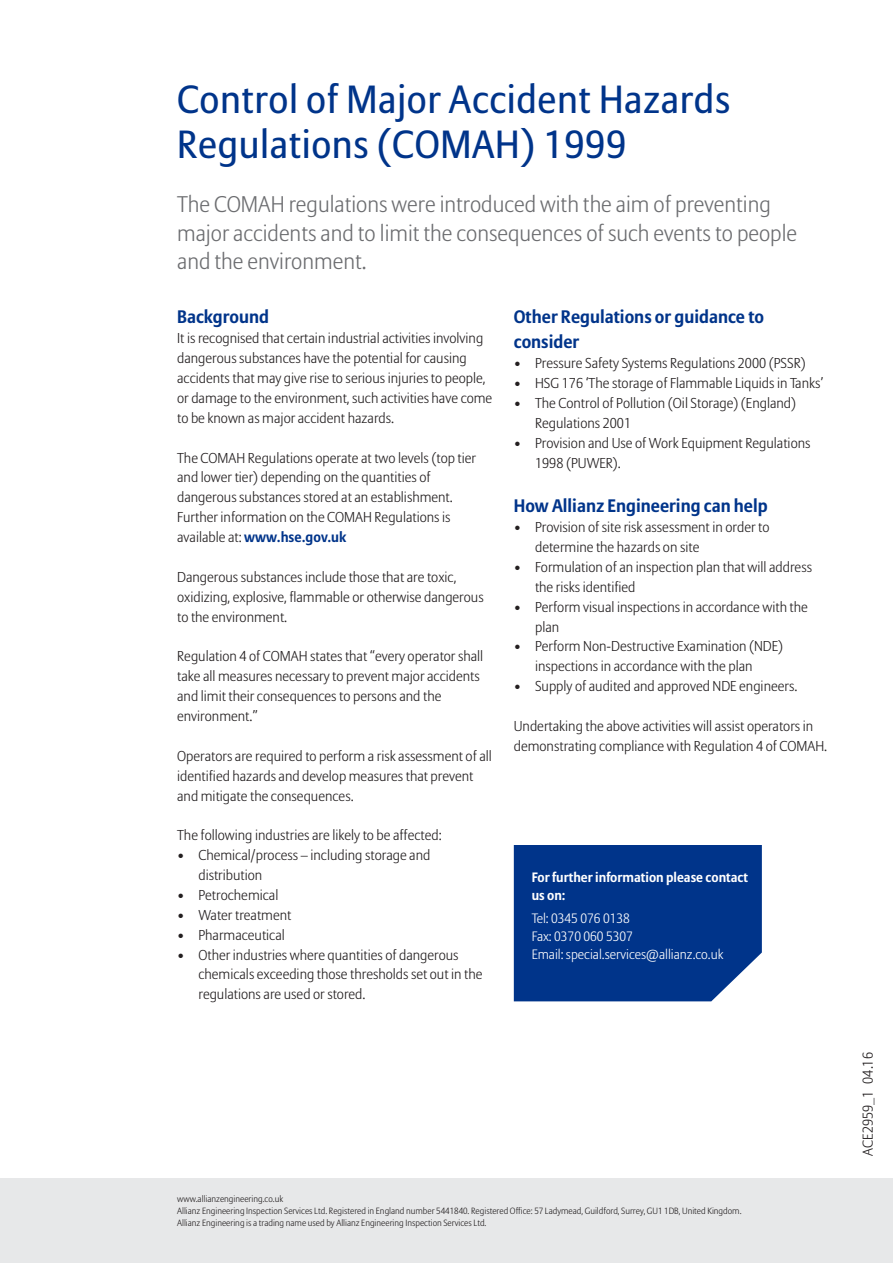
<style>
.page{position:relative;width:893px;height:1263px;background:#fff}
.page>*{position:absolute;margin:0;border:0;box-sizing:border-box;transform-origin:0 0}
.t1{font:39px/45px "Allianz Sans";letter-spacing:.015em;color:#00348a}
.t2{font:300 22.5px/28.5px "Allianz Sans";color:#6c6d70}
.t3{font:700 18px/24.9px "Allianz Sans";color:#00348a}
.t4{font:300 14.25px/20px "Allianz Sans";color:#231f20}
.t5{font:300 13.5px/18px "Allianz Sans";color:#fff}
.t6{font:700 13.5px/18px "Allianz Sans";color:#fff}
.t7{font:300 9px/12px "Allianz Sans";color:#231f20}
.s1{font-weight:700;color:#00348a}
</style>
<div class="page">
<div style="left:0;top:1178px;width:893px;height:85px;background:#e7e8e9"></div>
<div style="left:514px;top:845px;width:248px;height:156px;background:#00348a"></div>
<h1 class="t1" style="left:177px;top:80px;width:555px">Control of Major Accident Hazards<br>Regulations (COMAH) 1999</h1>
<h2 class="t2" style="left:177px;top:192px;width:621px">The COMAH regulations were introduced with the aim of preventing major accidents and to limit the consequences of such events to people and the environment.</h2>
<p class="t3" style="left:177px;top:307px;width:93px">Background</p>
<p class="t4" style="left:177px;top:329px;width:317px">It is recognised that certain industrial activities involving dangerous substances have the potential for causing accidents that may give rise to serious injuries to people, or damage to the environment, such activities have come to be known as major accident hazards.</p>
<p class="t4" style="left:177px;top:449px;width:300px">The COMAH Regulations operate at two levels (top tier and lower tier) depending on the quantities of dangerous substances stored at an establishment.<br>Further information on the COMAH Regulations is available at: <span class="s1">www.hse.gov.uk</span></p>
<p class="t4" style="left:177px;top:568px;width:308px">Dangerous substances include those that are toxic, oxidizing, explosive, flammable or otherwise dangerous to the environment.</p>
<p class="t4" style="left:177px;top:647px;width:308px">Regulation 4 of COMAH states that “every operator shall take all measures necessary to prevent major accidents and limit their consequences to persons and the environment.”</p>
<p class="t4" style="left:177px;top:747px;width:316px">Operators are required to perform a risk assessment of all identified hazards and develop measures that prevent and mitigate the consequences.</p>
<p class="t4" style="left:177px;top:826px;width:266px">The following industries are likely to be affected:</p>
<p class="t4" style="left:198px;top:846px;width:233px;text-indent:-21px">• Chemical/process – including storage and distribution</p>
<p class="t4" style="left:177px;top:886px;width:103px">• Petrochemical</p>
<p class="t4" style="left:177px;top:906px;width:116px">• Water treatment</p>
<p class="t4" style="left:177px;top:926px;width:109px">• Pharmaceutical</p>
<p class="t4" style="left:198px;top:946px;width:286px;text-indent:-21px">• Other industries where quantities of dangerous chemicals exceeding those thresholds set out in the regulations are used or stored.</p>
<p class="t3" style="left:514px;top:307px;width:252px">Other Regulations or guidance to consider</p>
<p class="t4" style="left:514px;top:354px;width:293px">• Pressure Safety Systems Regulations 2000 (PSSR)</p>
<p class="t4" style="left:514px;top:374px;width:311px">• HSG 176 ‘The storage of Flammable Liquids in Tanks’</p>
<p class="t4" style="left:535px;top:394px;width:263px;text-indent:-21px">• The Control of Pollution (Oil Storage) (England)<br>Regulations 2001</p>
<p class="t4" style="left:535px;top:434px;width:277px;text-indent:-21px">• Provision and Use of Work Equipment Regulations<br>1998 (PUWER).</p>
<p class="t3" style="left:514px;top:496px;width:255px">How Allianz Engineering can help</p>
<p class="t4" style="left:535px;top:518px;width:236px;text-indent:-21px">• Provision of site risk assessment in order to determine the hazards on site</p>
<p class="t4" style="left:535px;top:558px;width:278px;text-indent:-21px">• Formulation of an inspection plan that will address the risks identified</p>
<p class="t4" style="left:535px;top:598px;width:274px;text-indent:-21px">• Perform visual inspections in accordance with the plan</p>
<p class="t4" style="left:535px;top:638px;width:250px;text-indent:-21px">• Perform Non-Destructive Examination (NDE) inspections in accordance with the plan</p>
<p class="t4" style="left:514px;top:677px;width:285px">• Supply of audited and approved NDE engineers.</p>
<p class="t4" style="left:514px;top:717px;width:315px">Undertaking the above activities will assist operators in demonstrating compliance with Regulation 4 of COMAH.</p>
<p class="t6" style="left:532px;top:870px;width:218px">For further information please contact us on:</p>
<p class="t5" style="left:532px;top:910px;width:193px">Tel: 0345 076 0138<br>Fax: 0370 060 5307<br>Email: special.services@allianz.co.uk</p>
<p class="t7" style="left:177px;top:1194px;width:566px">www.allianzengineering.co.uk<br>Allianz Engineering Inspection Services Ltd. Registered in England number 5441840. Registered Office: 57 Ladymead, Guildford, Surrey, GU1 1DB, United Kingdom.<br>Allianz Engineering is a trading name used by Allianz Engineering Inspection Services Ltd.</p>
<p class="t4" style="left:859px;top:1155px;width:105px;rotate:-90deg">ACE2959_1 04.16</p>
</div>
